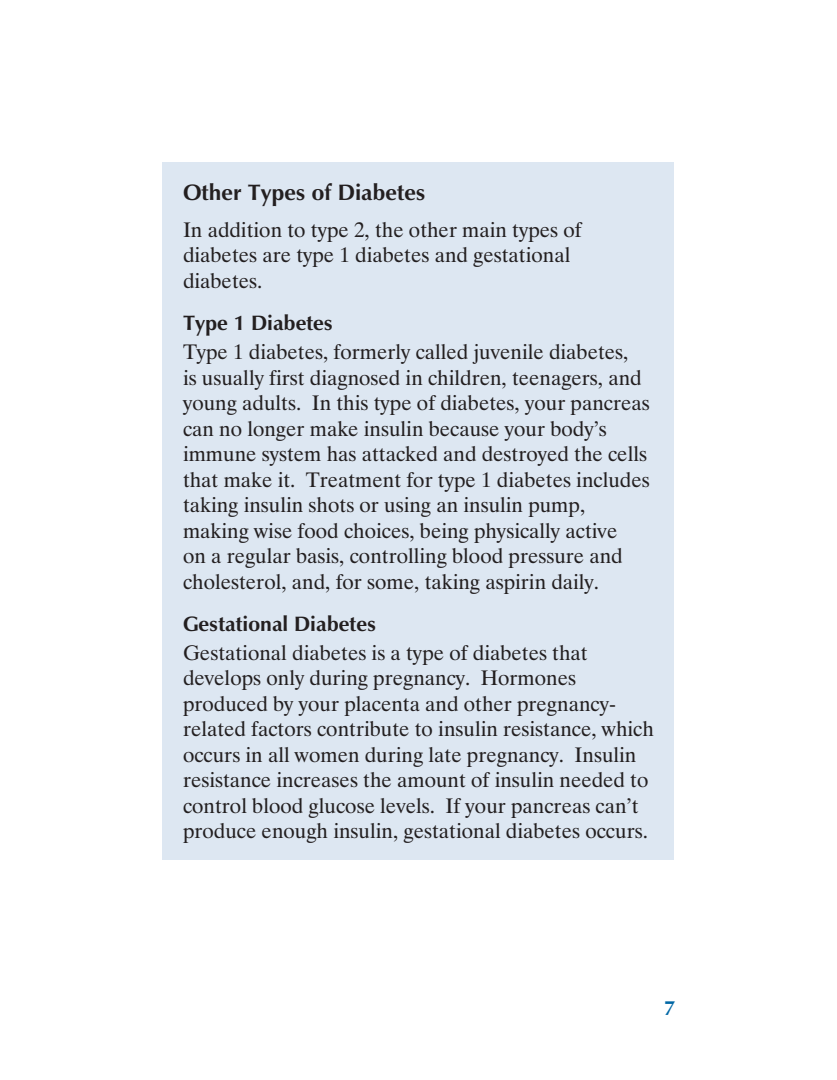
<style>
.page{position:relative;width:837px;height:1080px;background:#fff}
.page>*{position:absolute;margin:0;border:0;box-sizing:border-box;transform-origin:0 0}
.t1{font:700 22.5px "Zapf Humanist 601 BT";color:#231f20}
.t2{font:21px/25.5px "Dutch 801 BT";color:#231f20}
.t3{font:700 21px "Zapf Humanist 601 BT";color:#231f20}
.t4{font:700 21px "Zapf Humanist 601 BT";color:#0067a5}
</style>
<div class="page">
<div style="left:163px;top:163px;width:511px;height:697px;background:#dde7f2"></div>
<h3 class="t1" style="left:183px;top:179px;width:244px">Other Types of Diabetes</h3>
<p class="t2" style="left:183px;top:217px;width:400px">In addition to type 2, the other main types of diabetes are type 1 diabetes and gestational diabetes.</p>
<h4 class="t3" style="left:183px;top:310px;width:152px">Type 1 Diabetes</h4>
<p class="t2" style="left:183px;top:339px;width:468px">Type 1 diabetes, formerly called juvenile diabetes,<br>is usually first diagnosed in children, teenagers, and young adults. In this type of diabetes, your pancreas can no longer make insulin because your body’s immune system has attacked and destroyed the cells that make it. Treatment for type 1 diabetes includes taking insulin shots or using an insulin pump, making wise food choices, being physically active<br>on a regular basis, controlling blood pressure and cholesterol, and, for some, taking aspirin daily.</p>
<h4 class="t3" style="left:183px;top:611px;width:195px">Gestational Diabetes</h4>
<p class="t2" style="left:183px;top:640px;width:472px">Gestational diabetes is a type of diabetes that develops only during pregnancy. Hormones produced by your placenta and other pregnancy&shy;related factors contribute to insulin resistance, which occurs in all women during late pregnancy. Insulin resistance increases the amount of insulin needed to control blood glucose levels. If your pancreas can’t produce enough insulin, gestational diabetes occurs.</p>
<p class="t4" style="left:663px;top:995px;width:13px">7</p>
</div>
